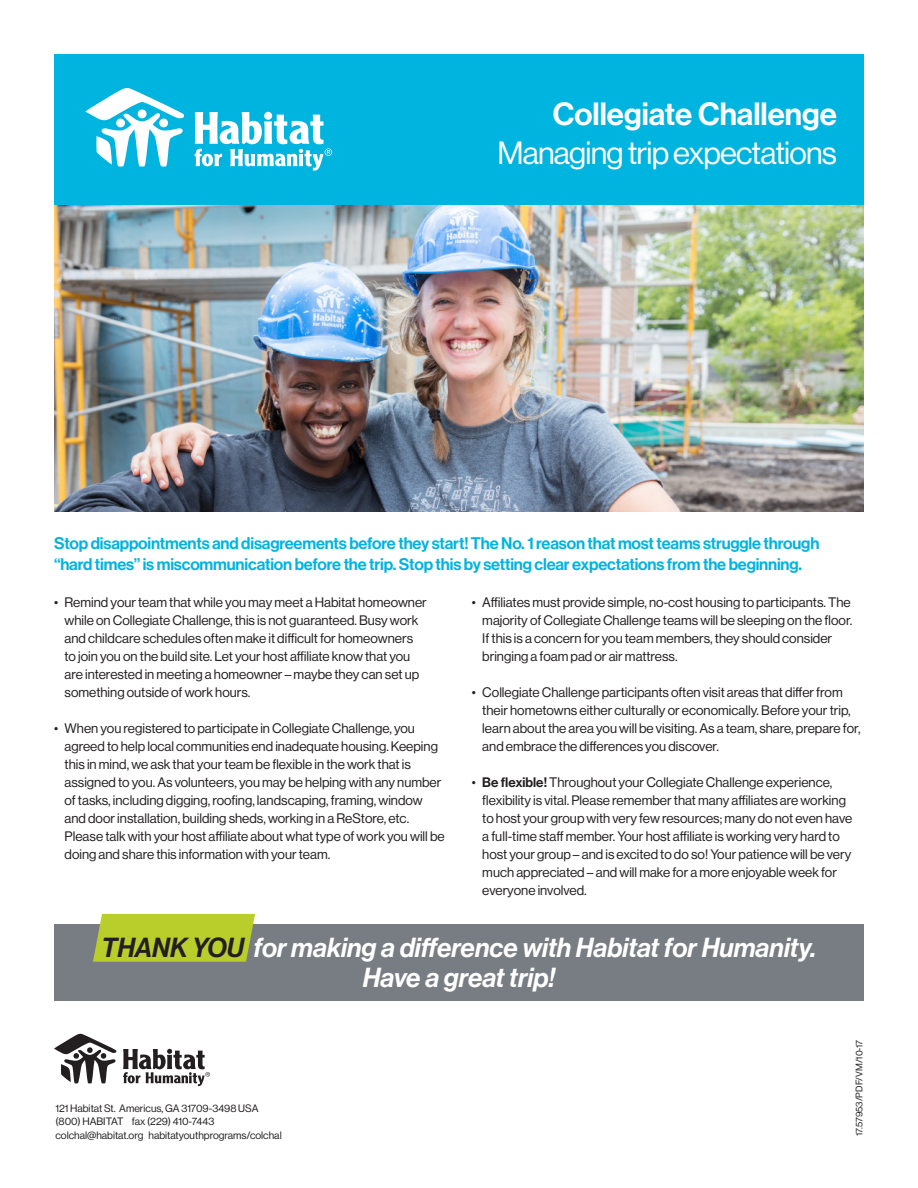
<style>
.page{position:relative;width:918px;height:1188px;background:#fff}
.page>*{position:absolute;margin:0;border:0;box-sizing:border-box;transform-origin:0 0}
.form_header_deck{font:31.5px "N Haas Grotesk DS Pro 55 Rg";letter-spacing:-.025em;color:#fff}
.form_header_Legault{font:31.5px "N Haas Grotesk DS Pro 65 Md";color:#fff}
.t1{font:27px "N Haas Grotesk DS Pro 66 Md It";color:#fff}
.t2{font:16.5px/21px "N Haas Grotesk DS Pro 65 Md";letter-spacing:-.01em;color:#00b4e0}
.t3{font:13.5px/18px "N Haas Grotesk DS Pro 55 Rg";color:#231f20}
.t4{font:10.5px/13.5px "N Haas Grotesk DS Pro 55 Rg";color:#231f20}
.item_numbers{font:9.3px "N Haas Grotesk DS Pro 55 Rg";color:#231f20}
.s1{font-family:"N Haas Grotesk DS Pro 65 Md"}
.s2{color:#231f20}
</style>
<div class="page">
<div style="left:54px;top:925px;width:810px;height:76px;background:#787d83"></div>
<div style="left:54px;top:54px;width:810px;height:152px;background:#00b4e0"></div>
<svg style="left:85px;top:88px;width:100px;height:79px"></svg>
<svg style="left:195px;top:112px;width:137px;height:59px"></svg>
<svg style="left:54px;top:1033px;width:63px;height:51px"></svg>
<svg style="left:123px;top:1049px;width:87px;height:37px"></svg>
<img style="left:54px;top:206px;width:810px;height:306px">
<svg style="left:93px;top:914px;width:162px;height:48px;background:#b7ca31"></svg>
<p class="form_header_Legault" style="left:553px;top:96px;width:286px">Collegiate Challenge</p>
<p class="form_header_deck" style="left:498px;top:135px;width:341px">Managing trip expectations</p>
<p class="t2" style="left:54px;top:533px;width:767px">Stop disappointments and disagreements before they start! The No. 1 reason that most teams struggle through “hard times” is miscommunication before the trip. Stop this by setting clear expectations from the beginning.</p>
<p class="t3" style="left:65px;top:593px;width:364px;text-indent:-11px">• Remind your team that while you may meet a Habitat homeowner while on Collegiate Challenge, this is not guaranteed. Busy work and childcare schedules often make it difficult for homeowners to join you on the build site. Let your host affiliate know that you are interested in meeting a homeowner – maybe they can set up something outside of work hours.</p>
<p class="t3" style="left:65px;top:719px;width:382px;text-indent:-11px">• When you registered to participate in Collegiate Challenge, you agreed to help local communities end inadequate housing. Keeping this in mind, we ask that your team be flexible in the work that is assigned to you. As volunteers, you may be helping with any number of tasks, including digging, roofing, landscaping, framing, window and door installation, building sheds, working in a ReStore, etc.<br>Please talk with your host affiliate about what type of work you will be doing and share this information with your team.</p>
<p class="t3" style="left:482px;top:593px;width:371px;text-indent:-11px">• Affiliates must provide simple, no-cost housing to participants. The majority of Collegiate Challenge teams will be sleeping on the floor.<br>If this is a concern for you team members, they should consider bringing a foam pad or air mattress.</p>
<p class="t3" style="left:482px;top:683px;width:380px;text-indent:-11px">• Collegiate Challenge participants often visit areas that differ from their hometowns either culturally or economically. Before your trip, learn about the area you will be visiting. As a team, share, prepare for, and embrace the differences you discover.</p>
<p class="t3" style="left:482px;top:773px;width:371px;text-indent:-11px">• <span class="s1">Be flexible!</span> Throughout your Collegiate Challenge experience, flexibility is vital. Please remember that many affiliates are working to host your group with very few resources; many do not even have a full-time staff member. Your host affiliate is working very hard to host your group – and is excited to do so! Your patience will be very much appreciated – and will make for a more enjoyable week for everyone involved.</p>
<p class="t1" style="left:102px;top:932px;width:716px"><span class="s2">THANK YOU</span> for making a difference with Habitat for Humanity.</p>
<p class="t1" style="left:363px;top:962px;width:194px">Have a great trip!</p>
<p class="t4" style="left:55px;top:1101px;width:205px">121 Habitat St. Americus, GA 31709-3498 USA</p>
<p class="t4" style="left:55px;top:1115px;width:228px">(800) HABITAT fax (229) 410-7443 colchal@habitat.org habitatyouthprograms/colchal</p>
<p class="item_numbers" style="left:854px;top:1136px;width:98px;rotate:-90deg">17.57953/PDF/VM/10-17</p>
</div>
